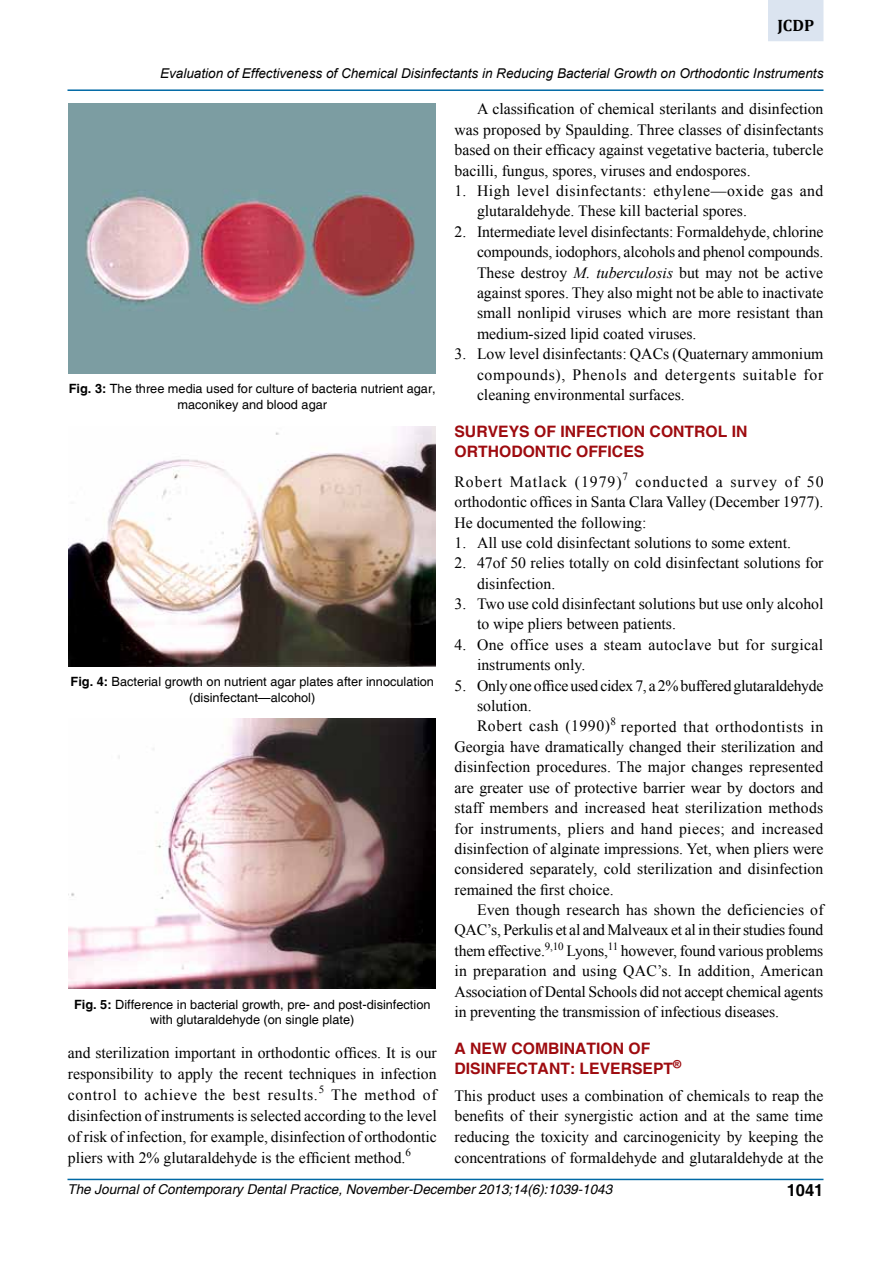
<style>
.page{position:relative;width:891px;height:1269px;background:#fff}
.page>*{position:absolute;margin:0;border:0;box-sizing:border-box;transform-origin:0 0}
.t1{font:700 16.5px "Helvetica";color:#000}
.t2{font:700 16.5px "Cambria";color:#000}
.t3{font:15.75px/20.4px "Times New Roman";color:#000;text-align:justify}
.t4{font:15.75px/20.4px "Times New Roman";letter-spacing:.03em;color:#000}
.t5{font:15.75px/20.4px "Times New Roman";letter-spacing:.02em;color:#000}
.t6{font:700 15.75px/20.4px "Helvetica";color:#9e0b0f}
.t7{font:15.75px "Times New Roman";letter-spacing:-.02em;color:#000}
.t8{font:italic 13.5px "Arial";color:#000}
.t9{font:italic 13.5px "Helvetica";color:#000}
.t10{font:12.75px/15.3px "Helvetica";color:#000;text-align:center}
.s1{font-weight:700}
.s2{font-style:italic}
</style>
<div class="page">
<div style="left:768px;top:0;width:56px;height:41px;background:#dbe4f0"></div>
<hr style="left:68px;top:89px;width:756px;height:2px;background:#0069a5">
<hr style="left:68px;top:1179px;width:756px;height:1px;background:#0069a5">
<img style="left:69px;top:104px;width:367px;height:270px">
<img style="left:69px;top:426px;width:367px;height:240px">
<img style="left:69px;top:719px;width:367px;height:270px">
<p class="t2" style="left:777px;top:14px;width:38px">JCDP</p>
<p class="t8" style="left:160px;top:65px;width:665px">Evaluation of Effectiveness of Chemical Disinfectants in Reducing Bacterial Growth on Orthodontic Instruments</p>
<p class="t10" style="left:69px;top:382px;width:369px"><span class="s1">Fig. 3:</span> The three media used for culture of bacteria nutrient agar, maconikey and blood agar</p>
<p class="t10" style="left:71px;top:675px;width:365px"><span class="s1">Fig. 4:</span> Bacterial growth on nutrient agar plates after innoculation (disinfectant—alcohol)</p>
<p class="t10" style="left:74px;top:997px;width:358px"><span class="s1">Fig. 5:</span> Difference in bacterial growth, pre- and post-disinfection with glutaraldehyde (on single plate)</p>
<p class="t3" style="left:68px;top:1042px;width:371px;line-height:21px">and sterilization important in orthodontic offices. It is our responsibility to apply the recent techniques in infection control to achieve the best results.<sup>5</sup> The method of disinfection of instruments is selected according to the level of risk of infection, for example, disinfection of orthodontic pliers with 2% glutaraldehyde is the efficient method.<sup>6</sup></p>
<p class="t3" style="left:454px;top:99px;width:371px;text-indent:23px">A classification of chemical sterilants and disinfection was proposed by Spaulding. Three classes of disinfectants based on their efficacy against vegetative bacteria, tubercle bacilli, fungus, spores, viruses and endospores.</p>
<p class="t4" style="left:477px;top:180px;width:348px;text-indent:-23px">1. High level disinfectants: ethylene—oxide gas and glutaraldehyde. These kill bacterial spores.</p>
<p class="t3" style="left:477px;top:221px;width:348px;text-indent:-23px">2. Intermediate level disinfectants: Formaldehyde, chlorine compounds, iodophors, alcohols and phenol compounds.<br>These destroy <span class="s2">M. tuberculosis</span> but may not be active against spores. They also might not be able to inactivate small nonlipid viruses which are more resistant than medium-sized lipid coated viruses.</p>
<p class="t3" style="left:477px;top:343px;width:348px;text-indent:-23px">3. Low level disinfectants: QACs (Quaternary ammonium compounds), Phenols and detergents suitable for cleaning environmental surfaces.</p>
<p class="t6" style="left:454px;top:422px;width:295px">SURVEYS OF INFECTION CONTROL IN<br>ORTHODONTIC OFFICES</p>
<p class="t3" style="left:454px;top:471px;width:371px">Robert Matlack (1979)<sup>7</sup> conducted a survey of 50 orthodontic offices in Santa Clara Valley (December 1977).<br>He documented the following:</p>
<p class="t3" style="left:454px;top:532px;width:338px">1. All use cold disinfectant solutions to some extent.</p>
<p class="t3" style="left:477px;top:553px;width:348px;text-indent:-23px">2. 47of 50 relies totally on cold disinfectant solutions for disinfection.</p>
<p class="t3" style="left:477px;top:593px;width:348px;text-indent:-23px">3. Two use cold disinfectant solutions but use only alcohol to wipe pliers between patients.</p>
<p class="t5" style="left:477px;top:634px;width:348px;text-indent:-23px">4. One office uses a steam autoclave but for surgical instruments only.</p>
<p class="t7" style="left:454px;top:675px;width:371px">5. Only one office used cidex 7, a 2% buffered glutaraldehyde</p>
<p class="t3" style="left:477px;top:695px;width:56px">solution.</p>
<p class="t4" style="left:477px;top:716px;width:348px">Robert cash (1990)<sup>8</sup> reported that orthodontists in</p>
<p class="t3" style="left:455px;top:736px;width:371px">Georgia have dramatically changed their sterilization and</p>
<p class="t3" style="left:455px;top:757px;width:370px">disinfection procedures. The major changes represented</p>
<p class="t3" style="left:455px;top:777px;width:371px">are greater use of protective barrier wear by doctors and</p>
<p class="t3" style="left:455px;top:797px;width:370px">staff members and increased heat sterilization methods</p>
<p class="t5" style="left:455px;top:818px;width:370px">for instruments, pliers and hand pieces; and increased</p>
<p class="t3" style="left:455px;top:838px;width:370px">disinfection of alginate impressions. Yet, when pliers were</p>
<p class="t3" style="left:455px;top:859px;width:370px">considered separately, cold sterilization and disinfection</p>
<p class="t3" style="left:455px;top:879px;width:161px">remained the first choice.</p>
<p class="t3" style="left:477px;top:899px;width:348px">Even though research has shown the deficiencies of</p>
<p class="t3" style="left:455px;top:920px;width:370px">QAC’s, Perkulis et al and Malveaux et al in their studies found</p>
<p class="t3" style="left:455px;top:940px;width:370px">them effective.<sup>9,10</sup> Lyons,<sup>11</sup> however, found various problems</p>
<p class="t3" style="left:455px;top:961px;width:370px">in preparation and using QAC’s. In addition, American</p>
<p class="t3" style="left:455px;top:981px;width:370px">Association of Dental Schools did not accept chemical agents</p>
<p class="t3" style="left:455px;top:1001px;width:326px">in preventing the transmission of infectious diseases.</p>
<p class="t6" style="left:455px;top:1039px;width:228px">A NEW COMBINATION of<br>DISINFECTANT: LEVERSEPT<sup>®</sup></p>
<p class="t3" style="left:454px;top:1085px;width:371px;line-height:20.9px">This product uses a combination of chemicals to reap the benefits of their synergistic action and at the same time reducing the toxicity and carcinogenicity by keeping the concentrations of formaldehyde and glutaraldehyde at the</p>
<p class="t9" style="left:68px;top:1181px;width:546px">The Journal of Contemporary Dental Practice, November-December 2013;14(6):1039-1043</p>
<p class="t1" style="left:787px;top:1180px;width:38px">1041</p>
</div>
